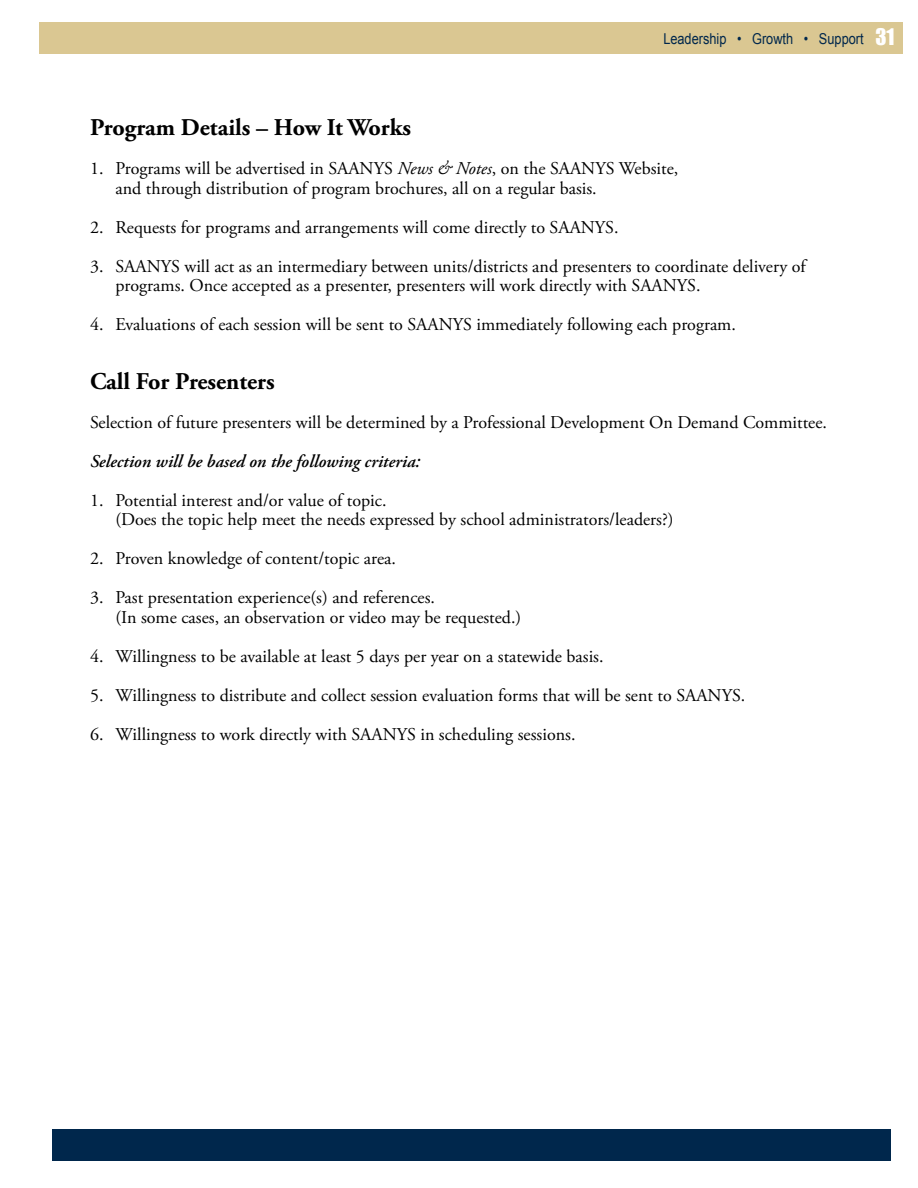
<style>
.page{position:relative;width:918px;height:1188px;background:#fff}
.page>*{position:absolute;margin:0;border:0;box-sizing:border-box;transform-origin:0 0}
.t1{font:700 24px "Adobe Garamond Pro";color:#000}
.t2{font:18px/19.5px "Adobe Garamond Pro";color:#000}
.t3{font:italic 600 18px "Adobe Garamond Pro";color:#000}
.t4{font:15px "Arial";color:#00274c;scale:.85 1}
.s1{font-family:"Impact";font-size:21px;color:#fff}
.s2{font-style:italic}
</style>
<div class="page">
<div style="left:39px;top:22px;width:864px;height:32px;background:#dac792"></div>
<div style="left:52px;top:1130px;width:839px;height:31px;background:#00274c"></div>
<p class="t4" style="left:663px;top:29px;width:274px">Leadership • Growth • Support <span class="s1">31</span></p>
<h1 class="t1" style="left:90px;top:114px;width:323px">Program Details – How It Works</h1>
<p class="t2" style="left:116px;top:160px;width:564px;text-indent:-26px">1. Programs will be advertised in SAANYS <span class="s2">News &amp; Notes</span>, on the SAANYS Website, and through distribution of program brochures, all on a regular basis.</p>
<p class="t2" style="left:90px;top:218px;width:530px">2. Requests for programs and arrangements will come directly to SAANYS.</p>
<p class="t2" style="left:116px;top:257px;width:692px;text-indent:-26px">3. SAANYS will act as an intermediary between units/districts and presenters to coordinate delivery of programs. Once accepted as a presenter, presenters will work directly with SAANYS.</p>
<p class="t2" style="left:90px;top:316px;width:647px">4. Evaluations of each session will be sent to SAANYS immediately following each program.</p>
<h1 class="t1" style="left:90px;top:367px;width:186px">Call For Presenters</h1>
<p class="t2" style="left:90px;top:413px;width:739px">Selection of future presenters will be determined by a Professional Development On Demand Committee.</p>
<p class="t3" style="left:90px;top:451px;width:332px">Selection will be based on the following criteria:</p>
<p class="t2" style="left:116px;top:491px;width:560px;text-indent:-26px">1. Potential interest and/or value of topic.<br>(Does the topic help meet the needs expressed by school administrators/leaders?)</p>
<p class="t2" style="left:90px;top:550px;width:307px">2. Proven knowledge of content/topic area.</p>
<p class="t2" style="left:116px;top:589px;width:407px;text-indent:-26px">3. Past presentation experience(s) and references.<br>(In some cases, an observation or video may be requested.)</p>
<p class="t2" style="left:90px;top:647px;width:515px">4. Willingness to be available at least 5 days per year on a statewide basis.</p>
<p class="t2" style="left:90px;top:686px;width:657px">5. Willingness to distribute and collect session evaluation forms that will be sent to SAANYS.</p>
<p class="t2" style="left:90px;top:725px;width:487px">6. Willingness to work directly with SAANYS in scheduling sessions.</p>
</div>
